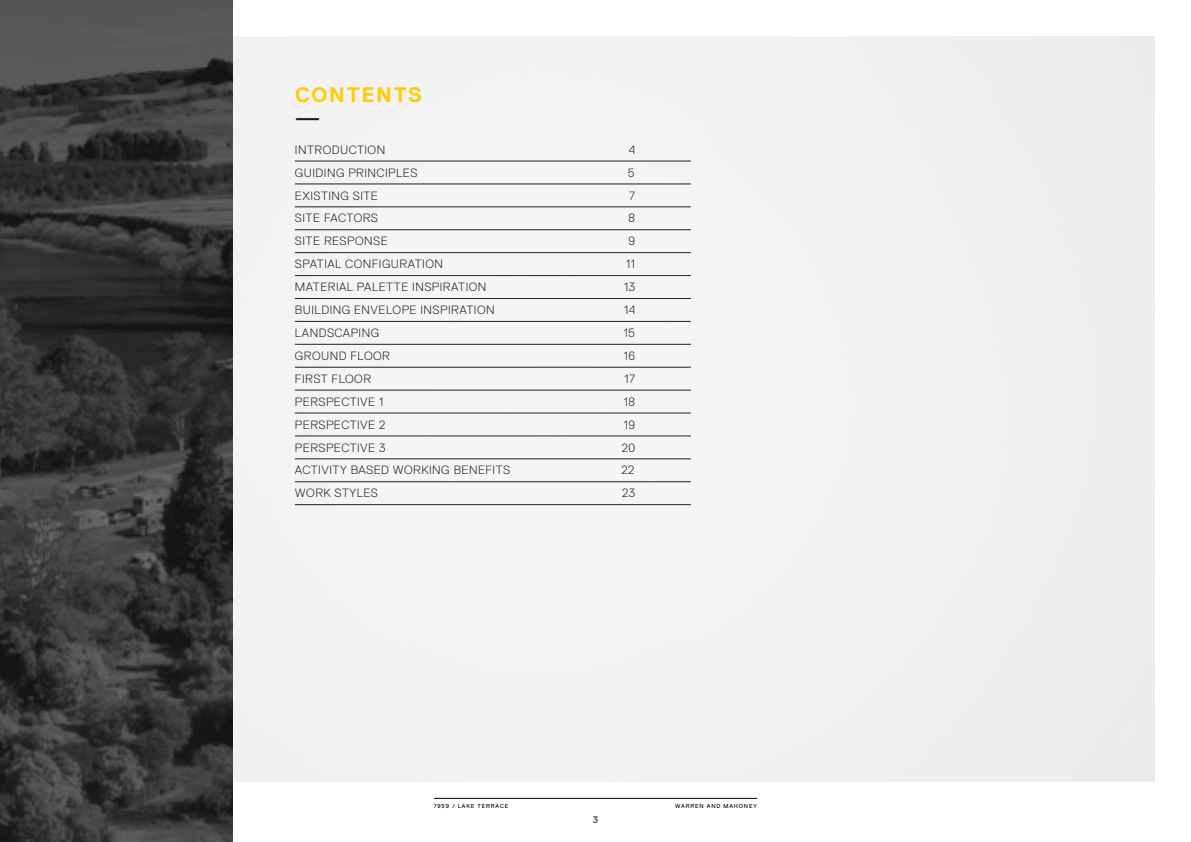
<style>
.page{position:relative;width:1191px;height:842px;background:#fff}
.page>*{position:absolute;margin:0;border:0;box-sizing:border-box;transform-origin:0 0}
.t1{font:23px "Replica Pro";color:#231f20}
.t2{font:700 21px "Replica Pro";letter-spacing:.08em;color:#ffcb05}
.t3{font:300 12px "Replica Pro";letter-spacing:.04em;color:#231f20}
.t4{font:700 9.8px "Replica Pro";color:#57585a}
.t5{font:5.8px "Replica Pro";letter-spacing:.15em;color:#000}
</style>
<div class="page">
<div style="left:232px;top:36px;width:923px;height:746px;background:#f2f2f2"></div>
<hr style="left:434px;top:798px;width:323px;height:1px;background:#000">
<img style="left:0;top:0;width:232px;height:842px">
<hr style="left:295px;top:161px;width:396px;height:1px;background:#231f20">
<hr style="left:295px;top:184px;width:396px;height:1px;background:#231f20">
<hr style="left:295px;top:207px;width:396px;height:1px;background:#231f20">
<hr style="left:295px;top:229px;width:396px;height:1px;background:#231f20">
<hr style="left:295px;top:252px;width:396px;height:1px;background:#231f20">
<hr style="left:295px;top:275px;width:396px;height:1px;background:#231f20">
<hr style="left:295px;top:298px;width:396px;height:1px;background:#231f20">
<hr style="left:295px;top:321px;width:396px;height:1px;background:#231f20">
<hr style="left:295px;top:344px;width:396px;height:1px;background:#231f20">
<hr style="left:295px;top:367px;width:396px;height:1px;background:#231f20">
<hr style="left:295px;top:390px;width:396px;height:1px;background:#231f20">
<hr style="left:295px;top:413px;width:396px;height:1px;background:#231f20">
<hr style="left:295px;top:436px;width:396px;height:1px;background:#231f20">
<hr style="left:295px;top:459px;width:396px;height:1px;background:#231f20">
<hr style="left:295px;top:481px;width:396px;height:1px;background:#231f20">
<hr style="left:295px;top:504px;width:396px;height:1px;background:#231f20">
<h2 class="t2" style="left:295px;top:83px;width:129px">CONTENTS</h2>
<h1 class="t1" style="left:295px;top:104px;width:27px">—</h1>
<p class="t3" style="left:295px;top:143px;width:92px">INTRODUCTION</p>
<p class="t3" style="left:628px;top:143px;width:8px">4</p>
<p class="t3" style="left:295px;top:166px;width:124px">GUIDING PRINCIPLES</p>
<p class="t3" style="left:628px;top:166px;width:8px">5</p>
<p class="t3" style="left:295px;top:189px;width:84px">EXISTING SITE</p>
<p class="t3" style="left:629px;top:189px;width:7px">7</p>
<p class="t3" style="left:295px;top:212px;width:85px">SITE FACTORS</p>
<p class="t3" style="left:628px;top:212px;width:8px">8</p>
<p class="t3" style="left:295px;top:235px;width:94px">SITE RESPONSE</p>
<p class="t3" style="left:628px;top:235px;width:8px">9</p>
<p class="t3" style="left:295px;top:257px;width:149px">SPATIAL CONFIGURATION</p>
<p class="t3" style="left:626px;top:257px;width:10px">11</p>
<p class="t3" style="left:295px;top:280px;width:193px">MATERIAL PALETTE INSPIRATION</p>
<p class="t3" style="left:624px;top:280px;width:12px">13</p>
<p class="t3" style="left:295px;top:303px;width:201px">BUILDING ENVELOPE INSPIRATION</p>
<p class="t3" style="left:624px;top:303px;width:12px">14</p>
<p class="t3" style="left:295px;top:326px;width:86px">LANDSCAPING</p>
<p class="t3" style="left:624px;top:326px;width:13px">15</p>
<p class="t3" style="left:295px;top:349px;width:96px">GROUND FLOOR</p>
<p class="t3" style="left:624px;top:349px;width:13px">16</p>
<p class="t3" style="left:295px;top:372px;width:78px">FIRST FLOOR</p>
<p class="t3" style="left:624px;top:372px;width:12px">17</p>
<p class="t3" style="left:295px;top:395px;width:90px">PERSPECTIVE 1</p>
<p class="t3" style="left:624px;top:395px;width:13px">18</p>
<p class="t3" style="left:295px;top:418px;width:92px">PERSPECTIVE 2</p>
<p class="t3" style="left:624px;top:418px;width:13px">19</p>
<p class="t3" style="left:295px;top:441px;width:92px">PERSPECTIVE 3</p>
<p class="t3" style="left:622px;top:441px;width:15px">20</p>
<p class="t3" style="left:295px;top:464px;width:217px">ACTIVITY BASED WORKING BENEFITS</p>
<p class="t3" style="left:621px;top:464px;width:15px">22</p>
<p class="t3" style="left:295px;top:486px;width:85px">WORK STYLES</p>
<p class="t3" style="left:622px;top:486px;width:14px">23</p>
<p class="t5" style="left:434px;top:802px;width:76px">7959 / LAKE TERRACE</p>
<p class="t5" style="left:675px;top:802px;width:83px">WARREN AND MAHONEY</p>
<p class="t4" style="left:592px;top:814px;width:7px">3</p>
</div>
